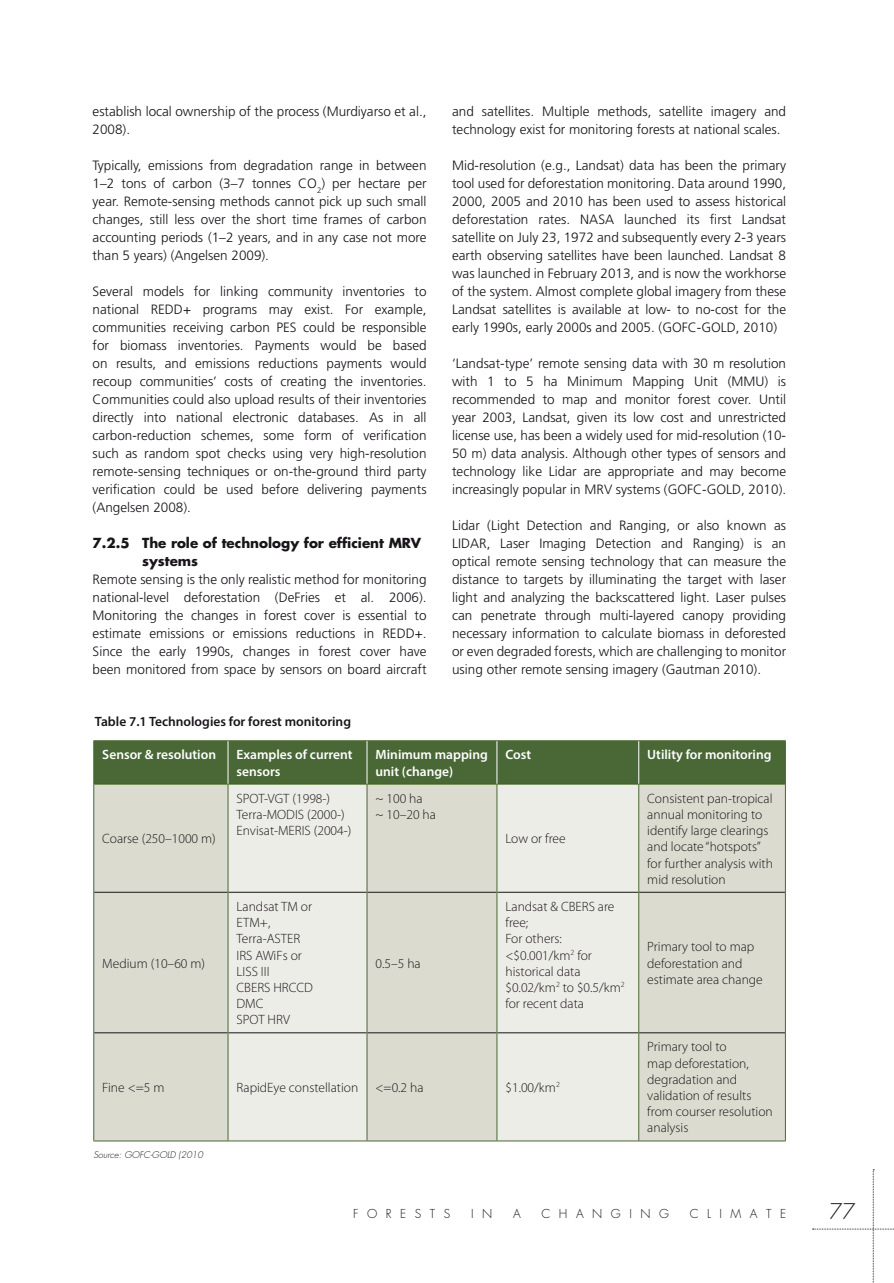
<style>
.page{position:relative;width:894px;height:1283px;background:#fff}
.page>*{position:absolute;margin:0;border:0;box-sizing:border-box;transform-origin:0 0}
.t1{font:300 21px "Futura";color:#181419}
.t2{font:300 13.5px/18px "Frutiger";color:#181419;text-align:justify}
.t3{font:300 13.5px/16.2px "Myriad Pro";color:#181419}
.t4{font:600 13.5px/16.2px "Myriad Pro";color:#fff}
.t5{font:700 13.5px/18px "Futura";color:#181419}
.t6{font:600 13.5px "Myriad Pro";color:#181419}
.t7{font:300 12px "Futura";color:#181419}
.t8{font:italic 300 9px "Futura";color:#181419}
</style>
<div class="page">
<svg style="left:812px;top:1169px;width:81px;height:114px"></svg>
<div style="left:94px;top:741px;width:691px;height:43px;background:#4a6736"></div>
<div style="left:94px;top:785px;width:691px;height:355px;background:#dbdccf"></div>
<svg style="left:229px;top:785px;width:409px;height:355px;background:#e6e6de"></svg>
<hr style="left:94px;top:892px;width:134px;height:1px;background:#181419">
<hr style="left:228px;top:892px;width:138px;height:1px;background:#181419">
<hr style="left:367px;top:892px;width:129px;height:1px;background:#181419">
<hr style="left:497px;top:892px;width:141px;height:1px;background:#181419">
<hr style="left:639px;top:892px;width:146px;height:1px;background:#181419">
<hr style="left:94px;top:1032px;width:134px;height:1px;background:#181419">
<hr style="left:228px;top:1032px;width:138px;height:1px;background:#181419">
<hr style="left:367px;top:1032px;width:129px;height:1px;background:#181419">
<hr style="left:497px;top:1032px;width:141px;height:1px;background:#181419">
<hr style="left:639px;top:1032px;width:146px;height:1px;background:#181419">
<hr style="left:94px;top:784px;width:273px;height:1px;background:#396314">
<hr style="left:367px;top:784px;width:418px;height:1px;background:#396314">
<hr style="left:93px;top:740px;width:135px;height:1px;background:#4a6736">
<hr style="left:93px;top:741px;width:1px;height:43px;background:#4a6736">
<hr style="left:228px;top:740px;width:139px;height:1px;background:#4a6736">
<hr style="left:367px;top:740px;width:418px;height:1px;background:#4a6736">
<hr style="left:785px;top:741px;width:1px;height:43px;background:#4a6736">
<hr style="left:93px;top:784px;width:1px;height:108px;background:#4a6736">
<hr style="left:228px;top:784px;width:1px;height:108px;background:#4a6736">
<hr style="left:366px;top:784px;width:1px;height:108px;background:#4a6736">
<hr style="left:496px;top:784px;width:1px;height:108px;background:#4a6736">
<hr style="left:638px;top:784px;width:1px;height:108px;background:#4a6736">
<hr style="left:785px;top:784px;width:1px;height:108px;background:#4a6736">
<hr style="left:93px;top:892px;width:1px;height:141px;background:#4a6736">
<hr style="left:228px;top:892px;width:1px;height:141px;background:#4a6736">
<hr style="left:366px;top:892px;width:1px;height:141px;background:#4a6736">
<hr style="left:496px;top:892px;width:1px;height:141px;background:#4a6736">
<hr style="left:638px;top:892px;width:1px;height:141px;background:#4a6736">
<hr style="left:785px;top:892px;width:1px;height:141px;background:#4a6736">
<hr style="left:93px;top:1033px;width:1px;height:107px;background:#4a6736">
<hr style="left:228px;top:1033px;width:1px;height:107px;background:#4a6736">
<hr style="left:366px;top:1033px;width:1px;height:107px;background:#4a6736">
<hr style="left:496px;top:1033px;width:1px;height:107px;background:#4a6736">
<hr style="left:638px;top:1033px;width:1px;height:107px;background:#4a6736">
<hr style="left:785px;top:1033px;width:1px;height:107px;background:#4a6736">
<hr style="left:93px;top:1140px;width:274px;height:1px;background:#4a6736">
<hr style="left:367px;top:1140px;width:418px;height:1px;background:#4a6736">
<hr style="left:228px;top:741px;width:1px;height:43px;background:#fff">
<hr style="left:366px;top:741px;width:1px;height:43px;background:#fff">
<hr style="left:496px;top:741px;width:1px;height:43px;background:#fff">
<hr style="left:638px;top:741px;width:1px;height:43px;background:#fff">
<p class="t2" style="left:93px;top:104px;width:335px">establish local ownership of the process (Murdiyarso et al.,<br>2008).</p>
<p class="t2" style="left:93px;top:158px;width:335px">Typically, emissions from degradation range in between 1–2 tons of carbon (3–7 tonnes CO<sub>2</sub>) per hectare per year. Remote-sensing methods cannot pick up such small changes, still less over the short time frames of carbon accounting periods (1–2 years, and in any case not more than 5 years) (Angelsen 2009).</p>
<p class="t2" style="left:93px;top:284px;width:335px">Several models for linking community inventories to national REDD+ programs may exist. For example, communities receiving carbon PES could be responsible for biomass inventories. Payments would be based on results, and emissions reductions payments would recoup communities’ costs of creating the inventories.<br>Communities could also upload results of their inventories directly into national electronic databases. As in all carbon-reduction schemes, some form of verification such as random spot checks using very high-resolution remote-sensing techniques or on-the-ground third party verification could be used before delivering payments (Angelsen 2008).</p>
<p class="t5" style="left:142px;top:535px;width:280px;text-indent:-50px">7.2.5 The role of technology for efficient MRV systems</p>
<p class="t2" style="left:93px;top:572px;width:335px">Remote sensing is the only realistic method for monitoring national-level deforestation (DeFries et al. 2006).<br>Monitoring the changes in forest cover is essential to estimate emissions or emissions reductions in REDD+.<br>Since the early 1990s, changes in forest cover have been monitored from space by sensors on board aircraft</p>
<p class="t2" style="left:452px;top:104px;width:335px">and satellites. Multiple methods, satellite imagery and technology exist for monitoring forests at national scales.</p>
<p class="t2" style="left:452px;top:158px;width:335px">Mid-resolution (e.g., Landsat) data has been the primary tool used for deforestation monitoring. Data around 1990, 2000, 2005 and 2010 has been used to assess historical deforestation rates. NASA launched its first Landsat satellite on July 23, 1972 and subsequently every 2-3 years earth observing satellites have been launched. Landsat 8 was launched in February 2013, and is now the workhorse of the system. Almost complete global imagery from these Landsat satellites is available at low- to no-cost for the early 1990s, early 2000s and 2005. (GOFC-GOLD, 2010)</p>
<p class="t2" style="left:452px;top:356px;width:335px">‘Landsat-type’ remote sensing data with 30 m resolution with 1 to 5 ha Minimum Mapping Unit (MMU) is recommended to map and monitor forest cover. Until year 2003, Landsat, given its low cost and unrestricted license use, has been a widely used for mid-resolution (10- 50 m) data analysis. Although other types of sensors and technology like Lidar are appropriate and may become increasingly popular in MRV systems (GOFC-GOLD, 2010).</p>
<p class="t2" style="left:452px;top:518px;width:335px">Lidar (Light Detection and Ranging, or also known as LIDAR, Laser Imaging Detection and Ranging) is an optical remote sensing technology that can measure the distance to targets by illuminating the target with laser light and analyzing the backscattered light. Laser pulses can penetrate through multi-layered canopy providing necessary information to calculate biomass in deforested or even degraded forests, which are challenging to monitor using other remote sensing imagery (Gautman 2010).</p>
<p class="t6" style="left:95px;top:716px;width:258px">Table 7.1 Technologies for forest monitoring</p>
<p class="t4" style="left:102px;top:748px;width:115px">Sensor &amp; resolution</p>
<p class="t4" style="left:236px;top:748px;width:117px">Examples of current sensors</p>
<p class="t4" style="left:375px;top:748px;width:114px">Minimum mapping unit (change)</p>
<p class="t4" style="left:505px;top:748px;width:27px">Cost</p>
<p class="t4" style="left:647px;top:748px;width:126px">Utility for monitoring</p>
<p class="t3" style="left:102px;top:832px;width:115px">Coarse (250–1000 m)</p>
<p class="t3" style="left:236px;top:791px;width:116px">SPOT-VGT (1998-)<br>Terra-MODIS (2000-)<br>Envisat-MERIS (2004-)</p>
<p class="t3" style="left:375px;top:791px;width:62px">~ 100 ha<br>~ 10–20 ha</p>
<p class="t3" style="left:102px;top:956px;width:104px">Medium (10–60 m)</p>
<p class="t3" style="left:236px;top:899px;width:78px">Landsat TM or<br>ETM+,<br>Terra-ASTER<br>IRS AWiFs or<br>LISS III<br>CBERS HRCCD<br>DMC<br>SPOT HRV</p>
<p class="t3" style="left:375px;top:956px;width:47px">0.5–5 ha</p>
<p class="t3" style="left:505px;top:832px;width:62px">Low or free</p>
<p class="t3" style="left:505px;top:899px;width:121px">Landsat &amp; CBERS are free;<br>For others: &lt;$0.001/km<sup>2</sup> for historical data $0.02/km<sup>2</sup> to $0.5/km<sup>2 </sup>for recent data</p>
<p class="t3" style="left:102px;top:1080px;width:64px">Fine &lt;=5 m</p>
<p class="t3" style="left:236px;top:1080px;width:123px">RapidEye constellation</p>
<p class="t3" style="left:375px;top:1080px;width:49px">&lt;=0.2 ha</p>
<p class="t3" style="left:505px;top:1080px;width:56px">$1.00/km<sup>2</sup></p>
<p class="t8" style="left:93px;top:1151px;width:111px">Source: GOFC-GOLD (2010</p>
<p class="t3" style="left:647px;top:791px;width:127px">Consistent pan-tropical annual monitoring to identify large clearings and locate “hotspots” for further analysis with mid resolution</p>
<p class="t3" style="left:647px;top:940px;width:117px">Primary tool to map deforestation and estimate area change</p>
<p class="t3" style="left:647px;top:1040px;width:127px">Primary tool to<br>map deforestation, degradation and validation of results from courser resolution analysis</p>
<p class="t7" style="left:353px;top:1208px;width:99px">F O R E S T S</p>
<p class="t7" style="left:471px;top:1208px;width:23px">I N</p>
<p class="t7" style="left:513px;top:1208px;width:9px">A</p>
<p class="t7" style="left:541px;top:1208px;width:129px">C H A N G I N G</p>
<p class="t7" style="left:689px;top:1208px;width:98px">C L I M A T E</p>
<h1 class="t1" style="left:829px;top:1201px;width:28px">77</h1>
</div>
